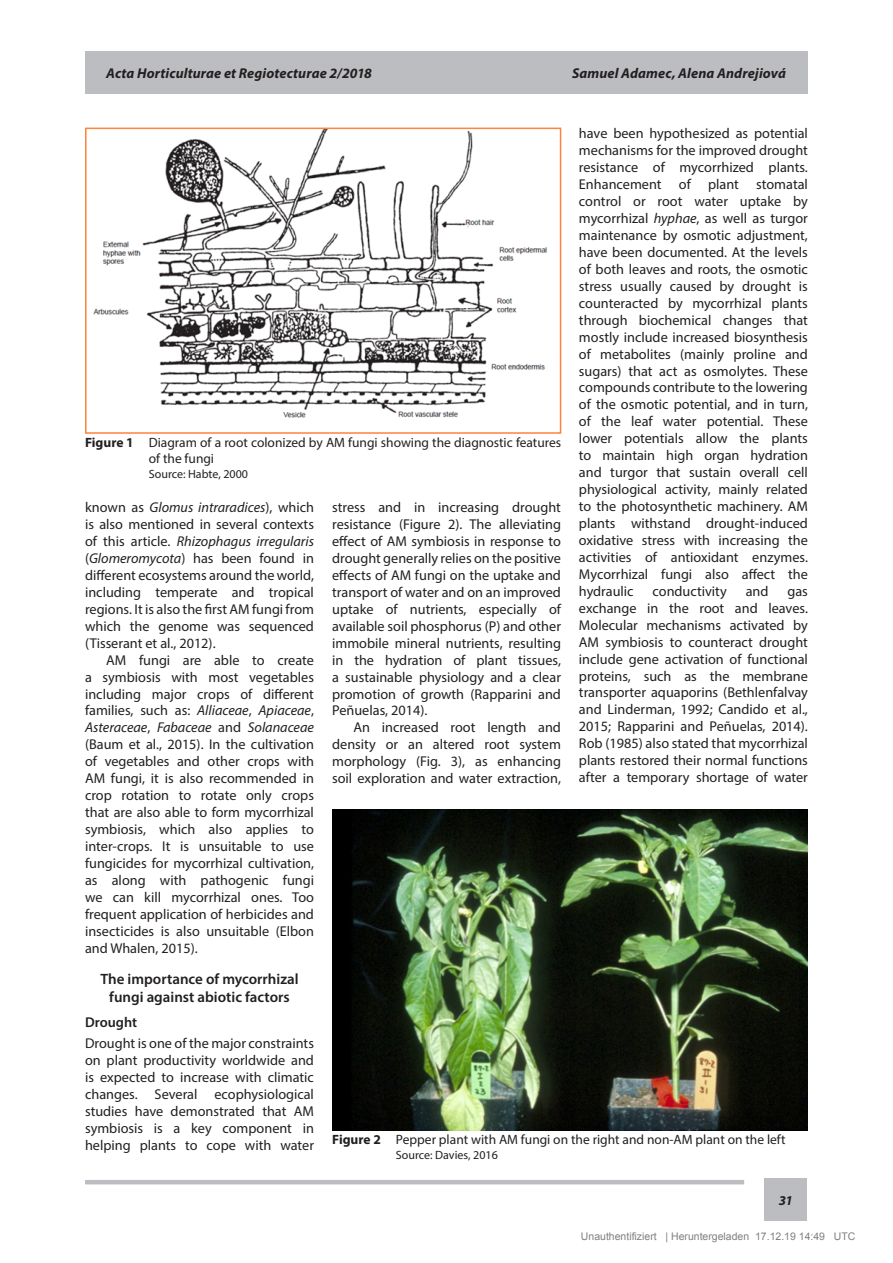
<style>
.page{position:relative;width:893px;height:1263px;background:#fff}
.page>*{position:absolute;margin:0;border:0;box-sizing:border-box;transform-origin:0 0}
.t1{font:600 15px/18px "Myriad Pro";color:#231f20;text-align:center}
.t2{font:14.25px/17px "Myriad Pro";color:#231f20;text-align:justify}
.t3{font:italic 700 14.25px "Myriad Pro";letter-spacing:.01em;color:#231f20}
.t4{font:600 14.25px "Myriad Pro";color:#231f20}
.t5{font:13.5px/16.2px "Myriad Pro";color:#231f20}
.t6{font:italic 700 13.5px "Myriad Pro";color:#231f20}
.t7{font:12px "Myriad Pro";color:#231f20}
.t8{font:10.5px "Arial";color:#808080}
.s1{font-style:italic}
.s2{font-weight:700}
</style>
<div class="page">
<div style="left:85px;top:51px;width:723px;height:43px;background:#bcbdc0"></div>
<div style="left:765px;top:1178px;width:42px;height:43px;background:#bcbdc0"></div>
<hr style="left:85px;top:1180px;width:659px;height:4px;background:#bcbdc0">
<img style="left:93px;top:131px;width:454px;height:287px">
<div style="left:85px;top:128px;width:476px;height:306px;border:2px solid #ff823d"></div>
<img style="left:332px;top:810px;width:476px;height:320px">
<p class="t3" style="left:106px;top:64px;width:267px">Acta Horticulturae et Regiotecturae 2/2018</p>
<p class="t3" style="left:572px;top:64px;width:215px">Samuel Adamec, Alena Andrejiová</p>
<p class="t2" style="left:579px;top:125px;width:230px">have been hypothesized as potential mechanisms for the improved drought resistance of mycorrhized plants.<br>Enhancement of plant stomatal control or root water uptake by mycorrhizal <span class="s1">hyphae</span>, as well as turgor maintenance by osmotic adjustment, have been documented. At the levels of both leaves and roots, the osmotic stress usually caused by drought is counteracted by mycorrhizal plants through biochemical changes that mostly include increased biosynthesis of metabolites (mainly proline and sugars) that act as osmolytes. These compounds contribute to the lowering of the osmotic potential, and in turn, of the leaf water potential. These lower potentials allow the plants to maintain high organ hydration and turgor that sustain overall cell physiological activity, mainly related to the photosynthetic machinery. AM plants withstand drought-induced oxidative stress with increasing the activities of antioxidant enzymes.<br>Mycorrhizal fungi also affect the hydraulic</p>
<p class="t5" style="left:149px;top:434px;width:414px;text-indent:-64px"><span class="s2">Figure 1</span> Diagram of a root colonized by AM fungi showing the diagnostic features of the fungi</p>
<p class="t7" style="left:149px;top:466px;width:101px">Source: Habte, 2000</p>
<p class="t2" style="left:85px;top:499px;width:230px">known as <span class="s1">Glomus intraradices</span>), which is also mentioned in several contexts of this article. <span class="s1">Rhizophagus irregularis </span>(<span class="s1">Glomeromycota</span>) has been found in different ecosystems around the world, including temperate and tropical regions. It is also the first AM fungi from which the genome was sequenced (Tisserant et al., 2012).</p>
<p class="t2" style="left:85px;top:651px;width:230px;text-indent:21px">AM fungi are able to create a symbiosis with most vegetables including major crops of different families, such as: <span class="s1">Alliaceae</span>, <span class="s1">Apiaceae</span>, <span class="s1">Asteraceae</span>, <span class="s1">Fabaceae</span> and <span class="s1">Solanaceae </span>(Baum et al., 2015). In the cultivation of vegetables and other crops with AM fungi, it is also recommended in crop rotation to rotate only crops that are also able to form mycorrhizal symbiosis, which also applies to inter-crops. It is unsuitable to use fungicides for mycorrhizal cultivation, as along with pathogenic fungi we can kill mycorrhizal ones. Too frequent application of herbicides and insecticides is also unsuitable (Elbon and Whalen, 2015).</p>
<p class="t1" style="left:100px;top:969px;width:200px">The importance of mycorrhizal fungi against abiotic factors</p>
<p class="t4" style="left:85px;top:1013px;width:54px">Drought</p>
<p class="t2" style="left:85px;top:1035px;width:230px">Drought is one of the major constraints on plant productivity worldwide and is expected to increase with climatic changes. Several ecophysiological studies have demonstrated that AM symbiosis is a key component in helping plants to cope with water</p>
<p class="t2" style="left:332px;top:499px;width:230px">stress and in increasing drought resistance (Figure 2). The alleviating effect of AM symbiosis in response to drought generally relies on the positive effects of AM fungi on the uptake and transport of water and on an improved uptake of nutrients, especially of available soil phosphorus (P) and other immobile mineral nutrients, resulting in the hydration of plant tissues, a sustainable physiology and a clear promotion of growth (Rapparini and Peñuelas, 2014).</p>
<p class="t2" style="left:332px;top:719px;width:230px;text-indent:21px">An increased root length and density or an altered root system morphology (Fig. 3), as enhancing soil exploration and water extraction,</p>
<p class="t2" style="left:653px;top:582px;width:76px">conductivity</p>
<p class="t2" style="left:746px;top:582px;width:24px">and</p>
<p class="t2" style="left:579px;top:582px;width:230px;text-indent:208px">gas exchange in the root and leaves.<br>Molecular mechanisms activated by AM symbiosis to counteract drought include gene activation of functional proteins, such as the membrane transporter aquaporins (Bethlenfalvay and Linderman, 1992; Candido et al., 2015; Rapparini and Peñuelas, 2014).<br>Rob (1985) also stated that mycorrhizal plants restored their normal functions after a temporary shortage of water</p>
<p class="t5" style="left:332px;top:1131px;width:455px"><span class="s2">Figure 2</span> Pepper plant with AM fungi on the right and non-AM plant on the left</p>
<p class="t7" style="left:396px;top:1147px;width:103px">Source: Davies, 2016</p>
<p class="t6" style="left:779px;top:1191px;width:15px">31</p>
<p class="t8" style="left:581px;top:1233px;width:276px">Unauthentifiziert | Heruntergeladen 17.12.19 14:49 UTC</p>
</div>
